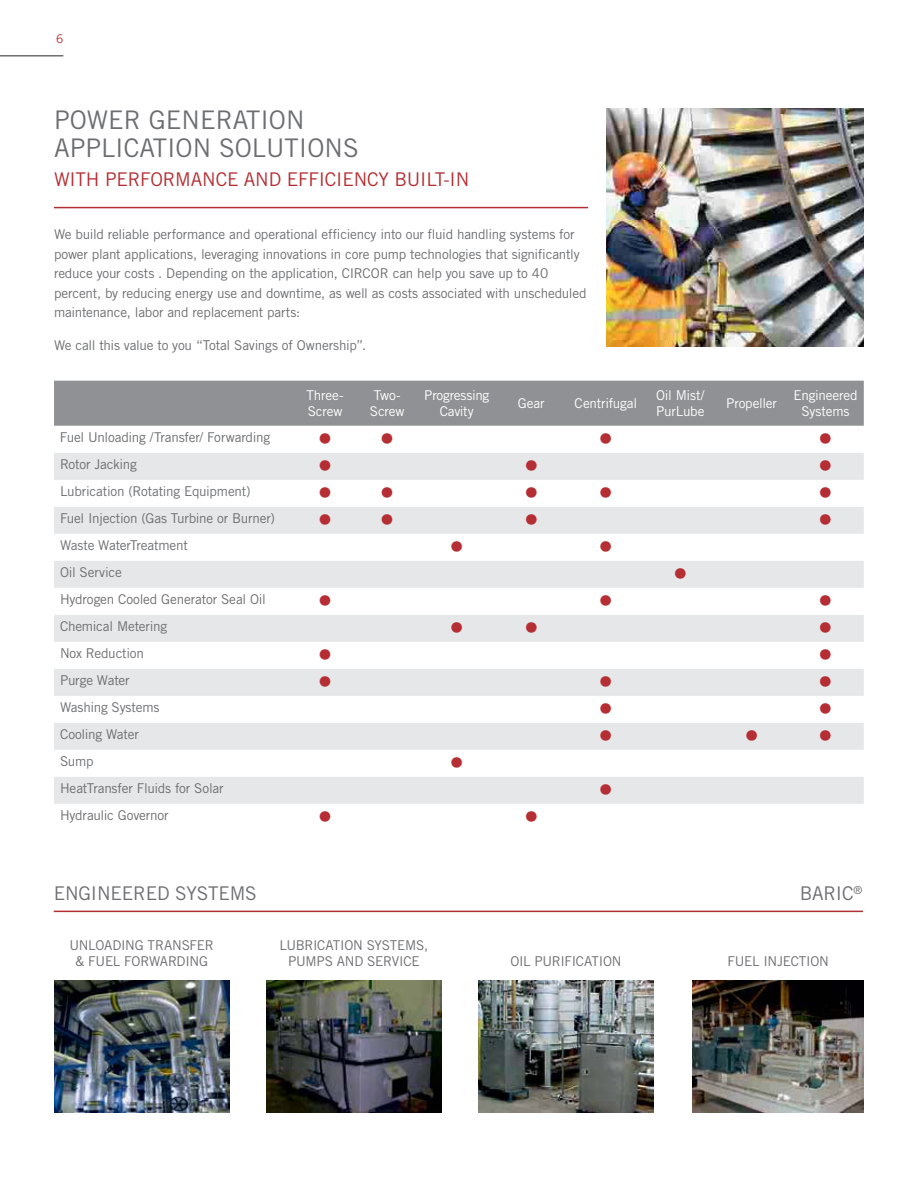
<style>
.page{position:relative;width:918px;height:1188px;background:#fff}
.page>*{position:absolute;margin:0;border:0;box-sizing:border-box;transform-origin:0 0}
.t1{font:300 29.25px "Trade Gothic LT Std";color:#b42e34}
.t2{font:25.65px/28.5px "Trade Gothic LT Std";color:#6d6e71}
.t3{font:18.9px "Trade Gothic LT Std";letter-spacing:-.01em;color:#b42e34}
.t4{font:18.9px "Trade Gothic LT Std";letter-spacing:-.01em;color:#6d6e71}
.t5{font:13.5px/19.5px "Trade Gothic LT Std";letter-spacing:-.015em;color:#6d6e71;text-align:center}
.t6{font:13.5px/16.5px "Trade Gothic LT Std";letter-spacing:-.015em;color:#fff}
.t7{font:12px "Trade Gothic LT Std";color:#b42e34}
</style>
<div class="page">
<hr style="left:0;top:55px;width:63px;height:2px;background:#6d6e71">
<hr style="left:54px;top:207px;width:534px;height:1px;background:#b42e34">
<div style="left:54px;top:381px;width:810px;height:45px;background:#8f9194"></div>
<svg style="left:54px;top:453px;width:810px;height:351px;fill:#e6e7e8"></svg>
<hr style="left:54px;top:911px;width:809px;height:1px;background:#b42e34">
<img style="left:606px;top:108px;width:258px;height:239px">
<img style="left:54px;top:981px;width:175px;height:132px">
<img style="left:266px;top:981px;width:176px;height:132px">
<img style="left:478px;top:981px;width:176px;height:132px">
<img style="left:692px;top:981px;width:172px;height:132px">
<p class="t7" style="left:56px;top:31px;width:9px">6</p>
<h2 class="t2" style="left:54px;top:105px;width:306px">POWER GENERATION<br>APPLICATION SOLUTIONS</h2>
<h3 class="t3" style="left:54px;top:167px;width:417px">WITH PERFORMANCE AND EFFICIENCY BUILT-IN</h3>
<p class="t5" style="left:54px;top:224px;width:534px;text-align:left">We build reliable performance and operational efficiency into our fluid handling systems for power plant applications, leveraging innovations in core pump technologies that significantly reduce your costs . Depending on the application, CIRCOR can help you save up to 40 percent, by reducing energy use and downtime, as well as costs associated with unscheduled maintenance, labor and replacement parts:</p>
<p class="t5" style="left:54px;top:335px;width:314px">We call this value to you “Total Savings of Ownership”.</p>
<p class="t6" style="left:307px;top:387px;width:39px">Three-<br>Screw</p>
<p class="t6" style="left:370px;top:387px;width:36px">Two-<br>Screw</p>
<p class="t6" style="left:424px;top:387px;width:67px;text-align:center">Progressing<br>Cavity</p>
<p class="t6" style="left:518px;top:395px;width:28px">Gear</p>
<p class="t6" style="left:575px;top:395px;width:64px">Centrifugal</p>
<p class="t6" style="left:656px;top:387px;width:50px">Oil Mist/<br>PurLube</p>
<p class="t6" style="left:726px;top:395px;width:52px">Propeller</p>
<p class="t6" style="left:793px;top:387px;width:66px;text-align:center">Engineered<br>Systems</p>
<p class="t5" style="left:60px;top:427px;width:212px">Fuel Unloading /Transfer/ Forwarding</p>
<h1 class="t1" style="left:318px;top:421px;width:78px">• •</h1>
<h1 class="t1" style="left:599px;top:421px;width:16px">•</h1>
<h1 class="t1" style="left:818px;top:421px;width:16px">•</h1>
<p class="t5" style="left:60px;top:454px;width:79px">Rotor Jacking</p>
<h1 class="t1" style="left:318px;top:448px;width:16px">•</h1>
<h1 class="t1" style="left:524px;top:448px;width:16px">•</h1>
<h1 class="t1" style="left:818px;top:448px;width:16px">•</h1>
<p class="t5" style="left:60px;top:481px;width:192px">Lubrication (Rotating Equipment)</p>
<h1 class="t1" style="left:318px;top:475px;width:78px">• •</h1>
<h1 class="t1" style="left:524px;top:475px;width:91px">• •</h1>
<h1 class="t1" style="left:818px;top:475px;width:16px">•</h1>
<p class="t5" style="left:60px;top:508px;width:216px">Fuel Injection (Gas Turbine or Burner)</p>
<h1 class="t1" style="left:318px;top:502px;width:78px">• •</h1>
<h1 class="t1" style="left:524px;top:502px;width:16px">•</h1>
<h1 class="t1" style="left:818px;top:502px;width:16px">•</h1>
<p class="t5" style="left:60px;top:535px;width:129px">Waste WaterTreatment</p>
<h1 class="t1" style="left:450px;top:529px;width:16px">•</h1>
<h1 class="t1" style="left:599px;top:529px;width:16px">•</h1>
<p class="t5" style="left:60px;top:562px;width:63px">Oil Service</p>
<h1 class="t1" style="left:673px;top:556px;width:16px">•</h1>
<p class="t5" style="left:60px;top:589px;width:207px">Hydrogen Cooled Generator Seal Oil</p>
<h1 class="t1" style="left:318px;top:583px;width:16px">•</h1>
<h1 class="t1" style="left:599px;top:583px;width:16px">•</h1>
<h1 class="t1" style="left:818px;top:583px;width:16px">•</h1>
<p class="t5" style="left:60px;top:616px;width:109px">Chemical Metering</p>
<h1 class="t1" style="left:450px;top:610px;width:91px">• •</h1>
<h1 class="t1" style="left:818px;top:610px;width:16px">•</h1>
<p class="t5" style="left:60px;top:643px;width:85px">Nox Reduction</p>
<h1 class="t1" style="left:318px;top:637px;width:16px">•</h1>
<h1 class="t1" style="left:818px;top:637px;width:16px">•</h1>
<p class="t5" style="left:60px;top:670px;width:71px">Purge Water</p>
<h1 class="t1" style="left:318px;top:664px;width:16px">•</h1>
<h1 class="t1" style="left:599px;top:664px;width:16px">•</h1>
<h1 class="t1" style="left:818px;top:664px;width:16px">•</h1>
<p class="t5" style="left:60px;top:697px;width:101px">Washing Systems</p>
<h1 class="t1" style="left:599px;top:691px;width:16px">•</h1>
<h1 class="t1" style="left:818px;top:691px;width:16px">•</h1>
<p class="t5" style="left:60px;top:724px;width:80px">Cooling Water</p>
<h1 class="t1" style="left:599px;top:718px;width:16px">•</h1>
<h1 class="t1" style="left:744px;top:718px;width:90px">• •</h1>
<p class="t5" style="left:60px;top:751px;width:35px">Sump</p>
<h1 class="t1" style="left:450px;top:745px;width:16px">•</h1>
<p class="t5" style="left:60px;top:778px;width:165px">HeatTransfer Fluids for Solar</p>
<h1 class="t1" style="left:599px;top:772px;width:16px">•</h1>
<p class="t5" style="left:60px;top:805px;width:110px">Hydraulic Governor</p>
<h1 class="t1" style="left:318px;top:799px;width:16px">•</h1>
<h1 class="t1" style="left:524px;top:799px;width:16px">•</h1>
<h3 class="t4" style="left:54px;top:882px;width:205px">ENGINEERED SYSTEMS</h3>
<h3 class="t4" style="left:800px;top:882px;width:64px">BARIC<sup>®</sup></h3>
<p class="t5" style="left:69px;top:936px;width:146px;line-height:16.5px">UNLOADING TRANSFER &amp; FUEL FORWARDING</p>
<p class="t5" style="left:279px;top:936px;width:150px;line-height:16.5px">LUBRICATION SYSTEMS,<br>PUMPS AND SERVICE</p>
<p class="t5" style="left:510px;top:951px;width:113px">OIL PURIFICATION</p>
<p class="t5" style="left:727px;top:951px;width:103px">FUEL INJECTION</p>
</div>
